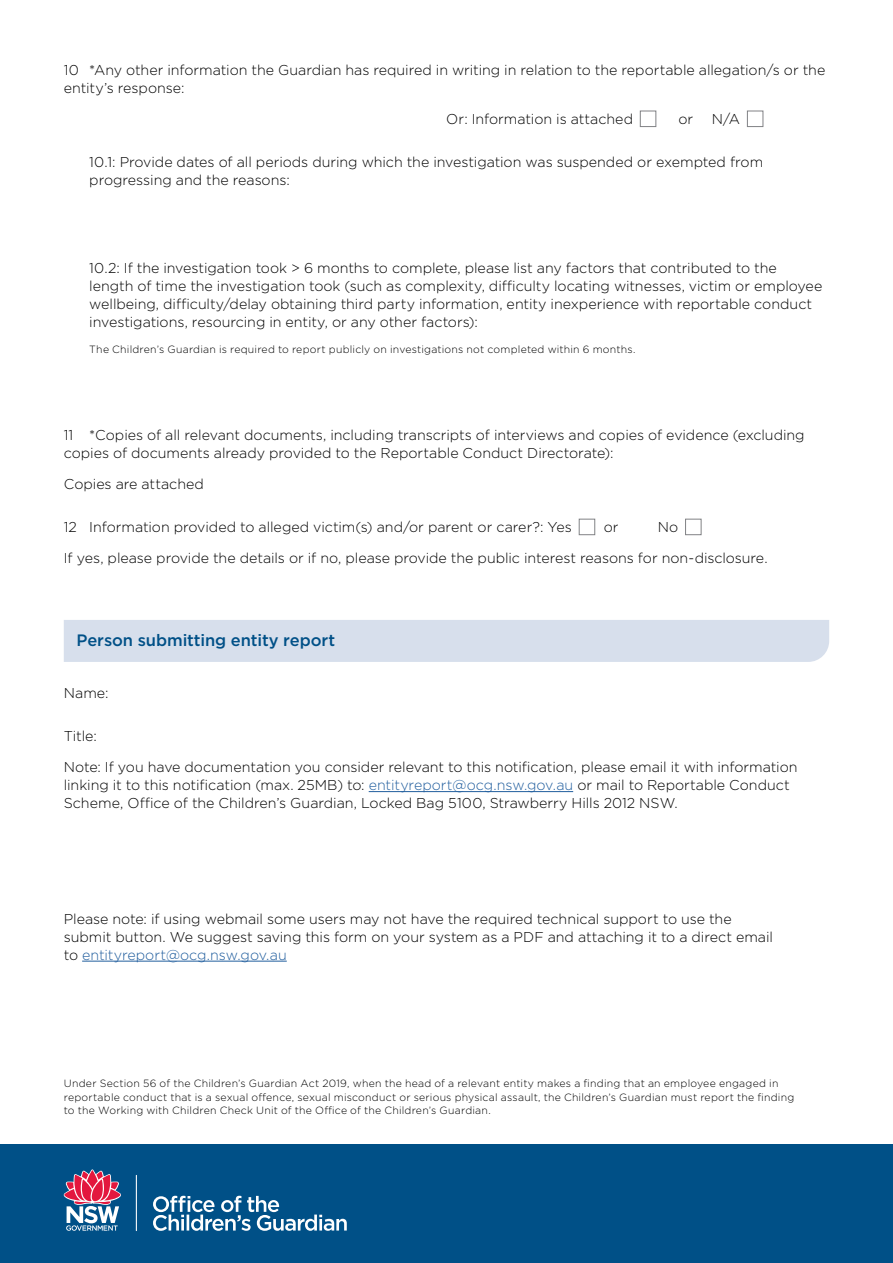
<style>
.page{position:relative;width:893px;height:1263px;background:#fff}
.page>*{position:absolute;margin:0;border:0;box-sizing:border-box;transform-origin:0 0}
._02_BodyShade{font:500 16.5px "Gotham";letter-spacing:-.005em;color:#005087}
._02_Body{font:300 14.25px/18px "Gotham";letter-spacing:-.005em;color:#000}
._02_Name{font:300 14.25px "Gotham";color:#000}
.t1{font:300 10.5px/13.5px "Gotham";letter-spacing:.02em;color:#000}
.s1{color:#215e9e}
</style>
<div class="page">
<div style="left:0;top:1144px;width:893px;height:119px;background:#005087"></div>
<hr style="left:136px;top:1175px;width:1px;height:56px;background:#fff">
<svg style="left:153px;top:1196px;width:194px;height:35px"></svg>
<svg style="left:64px;top:1169px;width:57px;height:62px"></svg>
<div style="left:640px;top:111px;width:16px;height:16px;background:#fff;border:1px solid #818285"></div>
<div style="left:747px;top:111px;width:16px;height:16px;background:#fff;border:1px solid #818285"></div>
<div style="left:579px;top:519px;width:16px;height:16px;background:#fff;border:1px solid #818285"></div>
<div style="left:685px;top:519px;width:16px;height:16px;background:#fff;border:1px solid #818285"></div>
<div style="left:64px;top:620px;width:765px;height:42px;background:#d7dfec"></div>
<hr style="left:369px;top:791px;width:204px;height:1px;background:#215e9e">
<hr style="left:82px;top:961px;width:205px;height:1px;background:#215e9e">
<p class="_02_Body" style="left:64px;top:61px;width:763px">10 *Any other information the Guardian has required in writing in relation to the reportable allegation/s or the entity’s response:</p>
<p class="_02_Body" style="left:446px;top:110px;width:188px">Or: Information is attached</p>
<p class="_02_Body" style="left:678px;top:110px;width:16px">or</p>
<p class="_02_Body" style="left:712px;top:110px;width:30px">N/A</p>
<p class="_02_Body" style="left:89px;top:153px;width:675px">10.1: Provide dates of all periods during which the investigation was suspended or exempted from progressing and the reasons:</p>
<p class="_02_Body" style="left:89px;top:258px;width:734px">10.2: If the investigation took &gt; 6 months to complete, please list any factors that contributed to the length of time the investigation took (such as complexity, difficulty locating witnesses, victim or employee wellbeing, difficulty/delay obtaining third party information, entity inexperience with reportable conduct investigations, resourcing in entity, or any other factors):</p>
<p class="t1" style="left:89px;top:342px;width:548px">The Children’s Guardian is required to report publicly on investigations not completed within 6 months.</p>
<p class="_02_Body" style="left:64px;top:425px;width:742px">11 *Copies of all relevant documents, including transcripts of interviews and copies of evidence (excluding copies of documents already provided to the Reportable Conduct Directorate):</p>
<p class="_02_Body" style="left:64px;top:474px;width:142px">Copies are attached</p>
<p class="_02_Body" style="left:64px;top:518px;width:510px">12 Information provided to alleged victim(s) and/or parent or carer?: Yes</p>
<p class="_02_Body" style="left:604px;top:518px;width:16px">or</p>
<p class="_02_Body" style="left:658px;top:518px;width:22px">No</p>
<p class="_02_Body" style="left:64px;top:548px;width:705px">If yes, please provide the details or if no, please provide the public interest reasons for non-disclosure.</p>
<p class="_02_BodyShade" style="left:77px;top:629px;width:260px">Person submitting entity report</p>
<p class="_02_Name" style="left:64px;top:684px;width:46px">Name:</p>
<p class="_02_Body" style="left:64px;top:727px;width:35px">Title:</p>
<p class="_02_Body" style="left:64px;top:758px;width:735px">Note: If you have documentation you consider relevant to this notification, please email it with information linking it to this notification (max. 25MB) to: <span class="s1">entityreport@ocg.nsw.gov.au</span> or mail to Reportable Conduct<br>Scheme, Office of the Children’s Guardian, Locked Bag 5100, Strawberry Hills 2012 NSW.</p>
<p class="_02_Body" style="left:64px;top:909px;width:711px">Please note: if using webmail some users may not have the required technical support to use the submit button. We suggest saving this form on your system as a PDF and attaching it to a direct email to <span class="s1">entityreport@ocg.nsw.gov.au</span></p>
<p class="t1" style="left:64px;top:1076px;width:732px">Under Section 56 of the Children’s Guardian Act 2019, when the head of a relevant entity makes a finding that an employee engaged in reportable conduct that is a sexual offence, sexual misconduct or serious physical assault, the Children’s Guardian must report the finding to the Working with Children Check Unit of the Office of the Children’s Guardian.</p>
</div>
